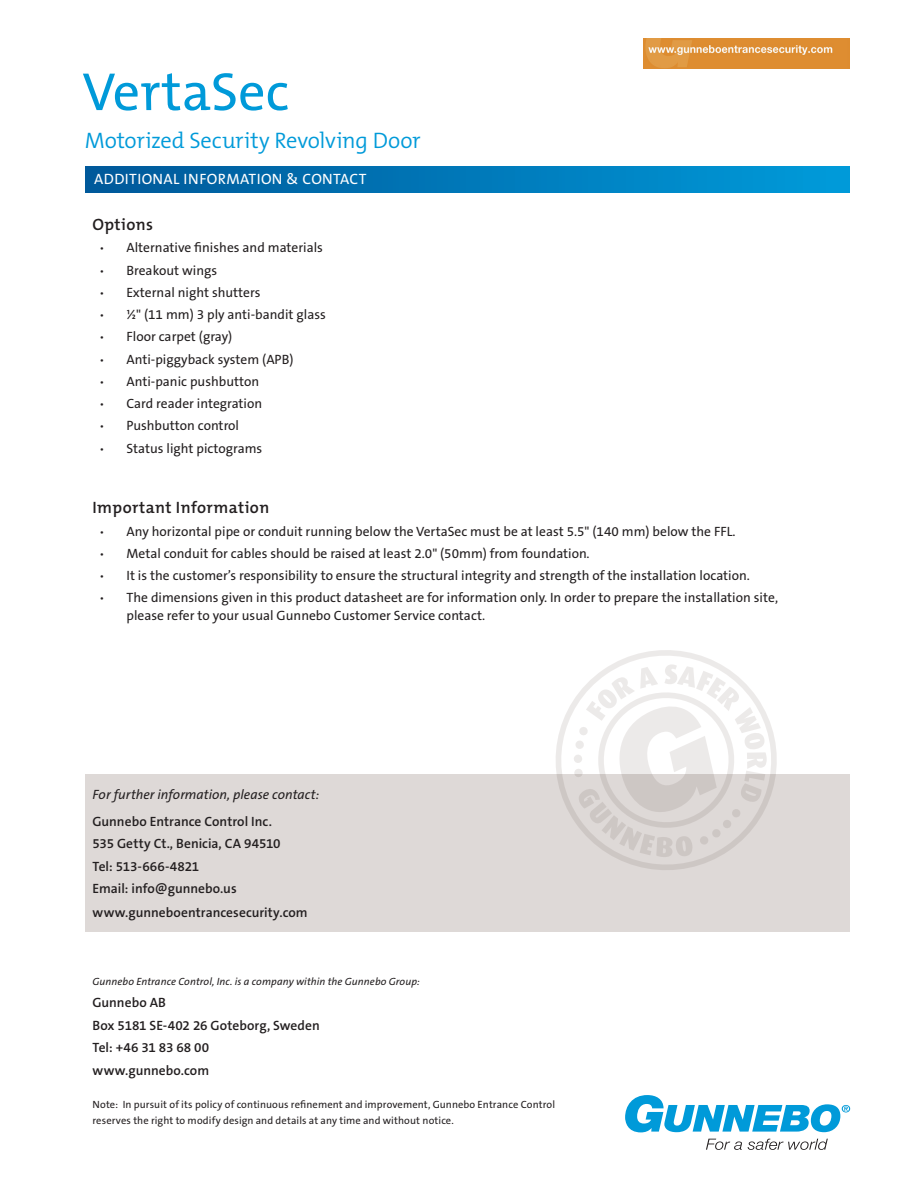
<style>
.page{position:relative;width:918px;height:1188px;background:#fff}
.page>*{position:absolute;margin:0;border:0;box-sizing:border-box;transform-origin:0 0}
.t1{font:54px "The Mix BCE W5 Pla";color:#009ad9}
.t2{font:22.5px "The Mix BCE W4 Se Lig";letter-spacing:-.01em;color:#009ad9}
.Paragraph_Style_1{font:16.5px "The Mix BCE W6 Se Bld";letter-spacing:.025em;color:#231f20}
.Heading_tabell{font:15px "The Mix BCE W5 Pla";letter-spacing:.025em;color:#fff}
.t3{font:13.5px/18px "The Sans BCE W5 Pla";color:#231f20}
.t4{font:13.5px "The Sans BCE W6 Se Bld";letter-spacing:.005em;color:#231f20}
.t5{font:13.5px "The Sans BCE W5 Pla IT";color:#231f20}
.t6{font:10.5px/16.5px "The Sans BCE W5 Pla";letter-spacing:.01em;color:#231f20}
.t7{font:10.5px "The Sans BCE W5 Pla IT";letter-spacing:.01em;color:#231f20}
.s1{font-family:"The Sans B3";font-weight:300;font-size:12px}
</style>
<div class="page">
<img style="left:643px;top:38px;width:207px;height:31px">
<div style="left:85px;top:167px;width:765px;height:25px;background:linear-gradient(to right,#005798,#009bda)"></div>
<svg style="left:706px;top:1139px;width:36px;height:11px"></svg>
<svg style="left:748px;top:1139px;width:80px;height:11px"></svg>
<svg style="left:625px;top:1095px;width:225px;height:37px"></svg>
<div style="left:86px;top:774px;width:764px;height:158px;background:#ded9d7"></div>
<svg style="left:556px;top:650px;width:221px;height:220px"></svg>
<svg style="left:571px;top:664px;width:196px;height:193px"></svg>
<h1 class="t1" style="left:83px;top:57px;width:209px">VertaSec</h1>
<h2 class="t2" style="left:85px;top:126px;width:337px">Motorized Security Revolving Door</h2>
<p class="Heading_tabell" style="left:94px;top:170px;width:274px">ADDITIONAL INFORMATION &amp; CONTACT</p>
<p class="Paragraph_Style_1" style="left:92px;top:214px;width:62px">Options</p>
<p class="t3" style="left:99px;top:239px;width:225px"><span class="s1">•</span> Alternative finishes and materials</p>
<p class="t3" style="left:99px;top:261px;width:119px"><span class="s1">•</span> Breakout wings</p>
<p class="t3" style="left:99px;top:283px;width:163px"><span class="s1">•</span> External night shutters</p>
<p class="t3" style="left:99px;top:306px;width:228px"><span class="s1">•</span> ½" (11 mm) 3 ply anti-bandit glass</p>
<p class="t3" style="left:99px;top:328px;width:134px"><span class="s1">•</span> Floor carpet (gray)</p>
<p class="t3" style="left:99px;top:350px;width:196px"><span class="s1">•</span> Anti-piggyback system (APB)</p>
<p class="t3" style="left:99px;top:372px;width:161px"><span class="s1">•</span> Anti-panic pushbutton</p>
<p class="t3" style="left:99px;top:395px;width:164px"><span class="s1">•</span> Card reader integration</p>
<p class="t3" style="left:99px;top:417px;width:141px"><span class="s1">•</span> Pushbutton control</p>
<p class="t3" style="left:99px;top:439px;width:164px"><span class="s1">•</span> Status light pictograms</p>
<p class="Paragraph_Style_1" style="left:92px;top:497px;width:178px">Important Information</p>
<p class="t3" style="left:99px;top:522px;width:638px"><span class="s1">•</span> Any horizontal pipe or conduit running below the VertaSec must be at least 5.5" (140 mm) below the FFL.</p>
<p class="t3" style="left:99px;top:544px;width:492px"><span class="s1">•</span> Metal conduit for cables should be raised at least 2.0" (50mm) from foundation.</p>
<p class="t3" style="left:99px;top:567px;width:652px"><span class="s1">•</span> It is the customer’s responsibility to ensure the structural integrity and strength of the installation location.</p>
<p class="t3" style="left:126px;top:589px;width:653px;text-indent:-27px"><span class="s1">•</span> The dimensions given in this product datasheet are for information only. In order to prepare the installation site, please refer to your usual Gunnebo Customer Service contact.</p>
<p class="t5" style="left:92px;top:786px;width:228px">For further information, please contact:</p>
<p class="t4" style="left:92px;top:813px;width:181px">Gunnebo Entrance Control Inc.</p>
<p class="t4" style="left:92px;top:835px;width:190px">535 Getty Ct., Benicia, CA 94510</p>
<p class="t4" style="left:92px;top:858px;width:108px">Tel: 513-666-4821</p>
<p class="t4" style="left:92px;top:880px;width:146px">Email: info@gunnebo.us</p>
<p class="t4" style="left:92px;top:904px;width:217px">www.gunneboentrancesecurity.com</p>
<p class="t7" style="left:92px;top:975px;width:329px">Gunnebo Entrance Control, Inc. is a company within the Gunnebo Group:</p>
<p class="t4" style="left:92px;top:994px;width:75px">Gunnebo AB</p>
<p class="t4" style="left:92px;top:1017px;width:229px">Box 5181 SE-402 26 Goteborg, Sweden</p>
<p class="t4" style="left:92px;top:1039px;width:118px">Tel: +46 31 83 68 00</p>
<p class="t4" style="left:92px;top:1062px;width:118px">www.gunnebo.com</p>
<p class="t6" style="left:92px;top:1096px;width:464px">Note: In pursuit of its policy of continuous refinement and improvement, Gunnebo Entrance Control reserves the right to modify design and details at any time and without notice.</p>
</div>
